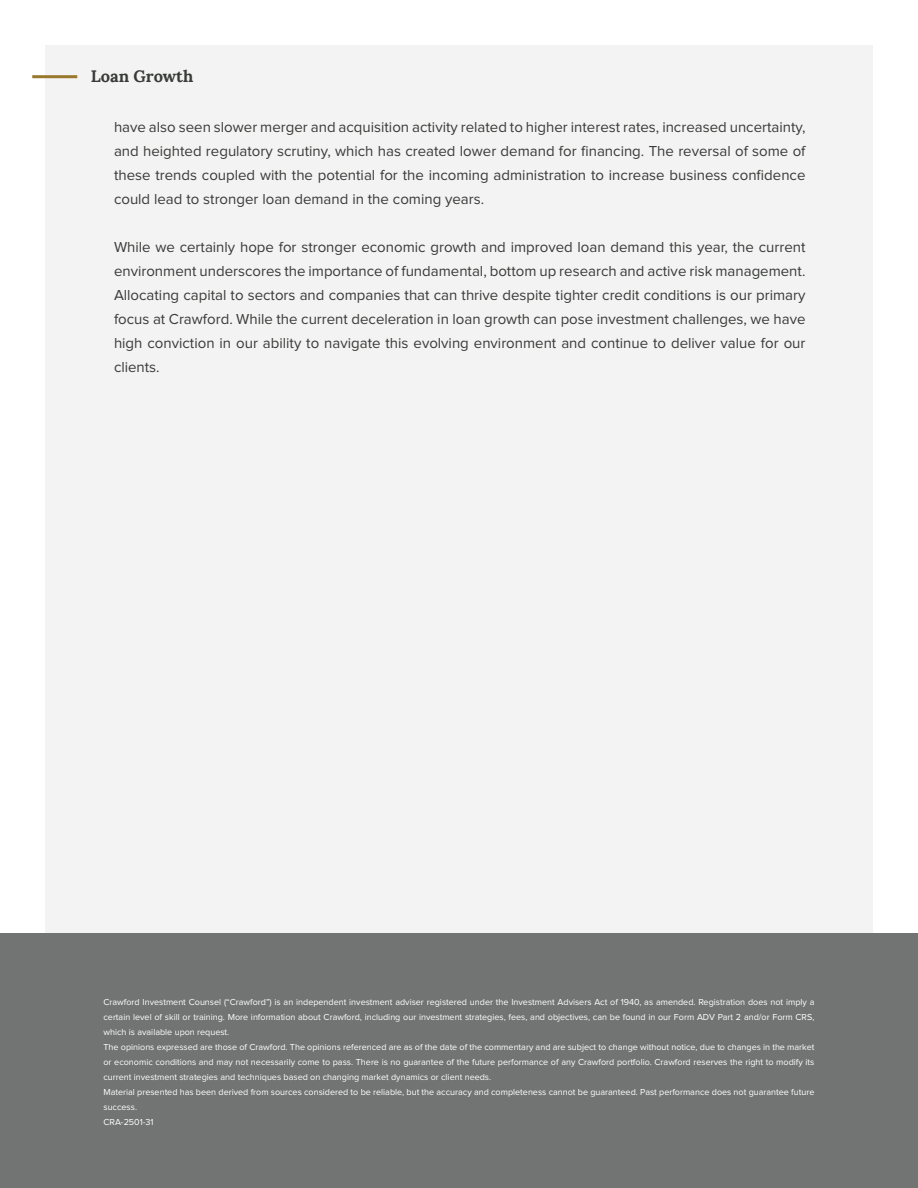
<style>
.page{position:relative;width:918px;height:1188px;background:#fff}
.page>*{position:absolute;margin:0;border:0;box-sizing:border-box;transform-origin:0 0}
.t1{font:700 16.5px "Lora";color:#383b37}
.t2{font:15px/24px "Proxima Nova";color:#383b37;text-align:justify}
.t3{font:9px/15px "Proxima Nova";color:#fff}
</style>
<div class="page">
<div style="left:45px;top:45px;width:828px;height:1098px;background:#f3f3f3"></div>
<hr style="left:32px;top:75px;width:45px;height:3px;background:#99782c">
<div style="left:0;top:933px;width:918px;height:255px;background:#717473"></div>
<h1 class="t1" style="left:91px;top:65px;width:104px">Loan Growth</h1>
<p class="t2" style="left:114px;top:115px;width:693px">have also seen slower merger and acquisition activity related to higher interest rates, increased uncertainty, and heighted regulatory scrutiny, which has created lower demand for financing. The reversal of some of these trends coupled with the potential for the incoming administration to increase business confidence could lead to stronger loan demand in the coming years.</p>
<p class="t2" style="left:114px;top:235px;width:693px">While we certainly hope for stronger economic growth and improved loan demand this year, the current environment underscores the importance of fundamental, bottom up research and active risk management.<br>Allocating capital to sectors and companies that can thrive despite tighter credit conditions is our primary focus at Crawford. While the current deceleration in loan growth can pose investment challenges, we have high conviction in our ability to navigate this evolving environment and continue to deliver value for our clients.</p>
<p class="t3" style="left:103px;top:995px;width:713px">Crawford Investment Counsel (“Crawford”) is an independent investment adviser registered under the Investment Advisers Act of 1940, as amended. Registration does not imply a certain level of skill or training. More information about Crawford, including our investment strategies, fees, and objectives, can be found in our Form ADV Part 2 and/or Form CRS, which is available upon request.<br>The opinions expressed are those of Crawford. The opinions referenced are as of the date of the commentary and are subject to change without notice, due to changes in the market or economic conditions and may not necessarily come to pass. There is no guarantee of the future performance of any Crawford portfolio. Crawford reserves the right to modify its current investment strategies and techniques based on changing market dynamics or client needs.<br>Material presented has been derived from sources considered to be reliable, but the accuracy and completeness cannot be guaranteed. Past performance does not guarantee future success.<br>CRA-2501-31</p>
</div>
